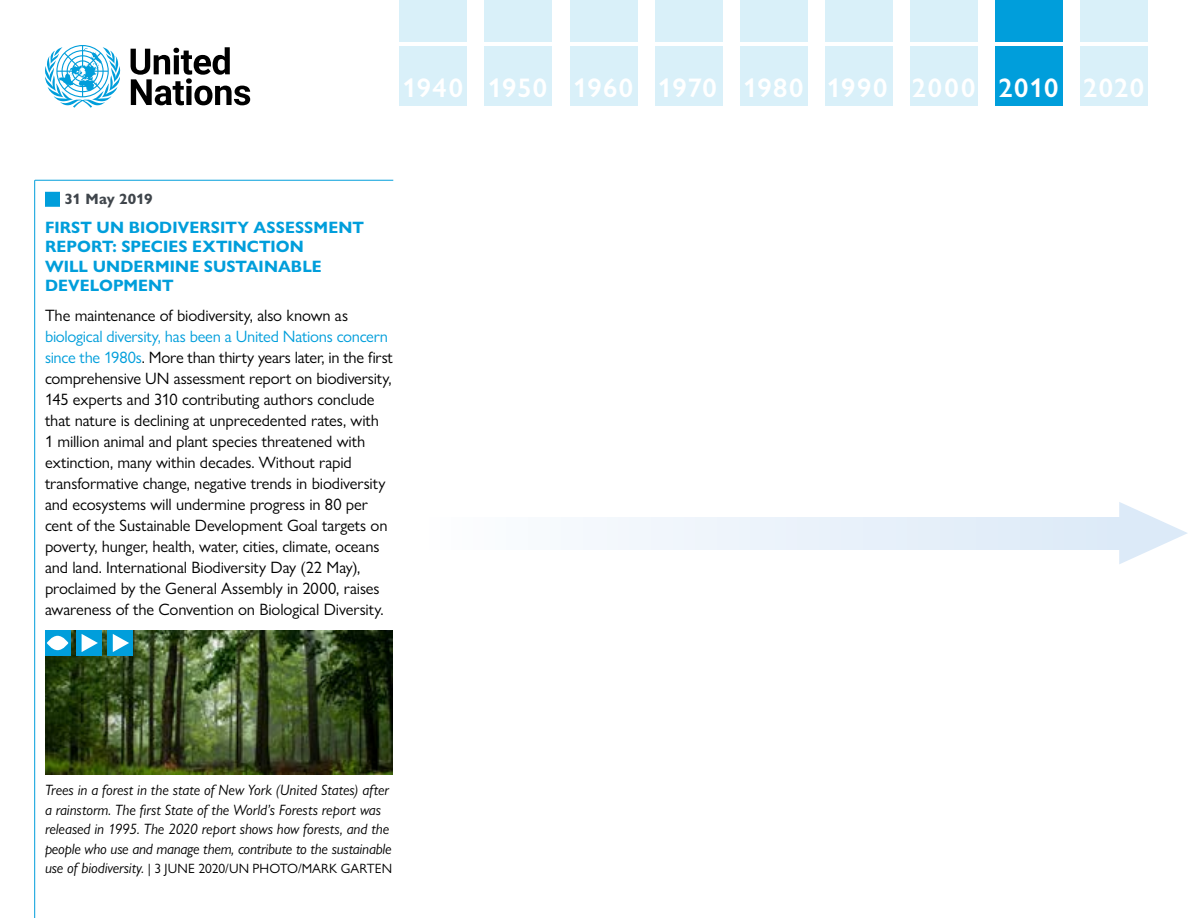
<style>
.page{position:relative;width:1188px;height:918px;background:#fff}
.page>*{position:absolute;margin:0;border:0;box-sizing:border-box;transform-origin:0 0}
.t1{font:600 27px "Gill Sans Nova";letter-spacing:.045em;color:#fff}
.t2{font:16.5px/21px "Gill Sans Nova";letter-spacing:-.01em;color:#000}
.t3{font:700 16.5px/19.5px "Gill Sans Nova";letter-spacing:.005em;color:#009edb}
.t4{font:italic 15px/19.5px "Gill Sans Nova";letter-spacing:-.005em;color:#000}
.t5{font:700 15px "Gill Sans Nova";letter-spacing:-.005em;color:#3f454b}
.t6{font:13.5px "Gill Sans Nova";letter-spacing:.005em;color:#000}
.s1{color:#009edb}
.s2{font-style:italic;font-size:15px}
</style>
<div class="page">
<div style="left:1080px;top:46px;width:68px;height:60px;background:#d9f0f9"></div>
<div style="left:1080px;top:0;width:68px;height:42px;background:#d9f0f9"></div>
<hr style="left:34px;top:180px;width:1px;height:738px;background:#009edb">
<hr style="left:35px;top:180px;width:358px;height:1px;background:#009edb">
<svg style="left:45px;top:45px;width:76px;height:63px"></svg>
<svg style="left:131px;top:47px;width:119px;height:58px"></svg>
<div style="left:910px;top:46px;width:67px;height:60px;background:#d9f0f9"></div>
<div style="left:910px;top:0;width:67px;height:42px;background:#d9f0f9"></div>
<div style="left:825px;top:46px;width:67px;height:60px;background:#d9f0f9"></div>
<div style="left:825px;top:0;width:67px;height:42px;background:#d9f0f9"></div>
<div style="left:740px;top:46px;width:67px;height:60px;background:#d9f0f9"></div>
<div style="left:740px;top:0;width:67px;height:42px;background:#d9f0f9"></div>
<div style="left:995px;top:46px;width:67px;height:60px;background:#009edb"></div>
<div style="left:995px;top:0;width:67px;height:42px;background:#009edb"></div>
<div style="left:485px;top:46px;width:67px;height:60px;background:#d9f0f9"></div>
<div style="left:485px;top:0;width:67px;height:42px;background:#d9f0f9"></div>
<div style="left:570px;top:46px;width:67px;height:60px;background:#d9f0f9"></div>
<div style="left:570px;top:0;width:67px;height:42px;background:#d9f0f9"></div>
<div style="left:400px;top:46px;width:67px;height:60px;background:#d9f0f9"></div>
<div style="left:400px;top:0;width:67px;height:42px;background:#d9f0f9"></div>
<div style="left:655px;top:46px;width:67px;height:60px;background:#d9f0f9"></div>
<div style="left:655px;top:0;width:67px;height:42px;background:#d9f0f9"></div>
<img style="left:45px;top:630px;width:348px;height:144px">
<div style="left:45px;top:192px;width:15px;height:15px;background:#009edb"></div>
<div style="left:76px;top:630px;width:25px;height:26px;background:#009edb"></div>
<svg style="left:82px;top:634px;width:16px;height:18px"></svg>
<div style="left:45px;top:630px;width:25px;height:26px;background:#009edb"></div>
<svg style="left:47px;top:636px;width:21px;height:14px"></svg>
<svg style="left:1119px;top:502px;width:69px;height:62px"></svg>
<div style="left:420px;top:517px;width:701px;height:32px;background:linear-gradient(to right,#fdfeff,#dbe9f7)"></div>
<div style="left:107px;top:630px;width:26px;height:26px;background:#009edb"></div>
<svg style="left:113px;top:634px;width:16px;height:18px"></svg>
<h1 class="t1" style="left:402px;top:71px;width:743px">1940 1950 1960 1970 1980 1990 2000 2010 2020</h1>
<p class="t5" style="left:64px;top:190px;width:90px">31 May 2019</p>
<p class="t3" style="left:45px;top:217px;width:320px">FIRST UN BIODIVERSITY ASSESSMENT<br>REPORT: SPECIES EXTINCTION<br>WILL UNDERMINE SUSTAINABLE<br>DEVELOPMENT</p>
<p class="t2" style="left:45px;top:305px;width:305px">The maintenance of biodiversity, also known as</p>
<p class="t2" style="left:45px;top:326px;width:349px"><span class="s1">biological diversity, has been a United Nations concern since the 1980s</span>. More than thirty years later, in the first comprehensive UN assessment report on biodiversity, 145 experts and 310 contributing authors conclude that nature is declining at unprecedented rates, with<br>1 million animal and plant species threatened with extinction, many within decades. Without rapid transformative change, negative trends in biodiversity and ecosystems will undermine progress in 80 per cent of the Sustainable Development Goal targets on poverty, hunger, health, water, cities, climate, oceans and land. International Biodiversity Day (22 May), proclaimed by the General Assembly in 2000, raises awareness of the Convention on Biological Diversity.</p>
<p class="t4" style="left:45px;top:780px;width:348px">Trees in a forest in the state of New York (United States) after a rainstorm. The first State of the World’s Forests report was released in 1995. The 2020 report shows how forests, and the people who use and manage them, contribute to the sustainable</p>
<p class="t6" style="left:45px;top:860px;width:349px"><span class="s2">use of biodiversity.</span> | 3 JUNE 2020/UN PHOTO/MARK GARTEN</p>
</div>
